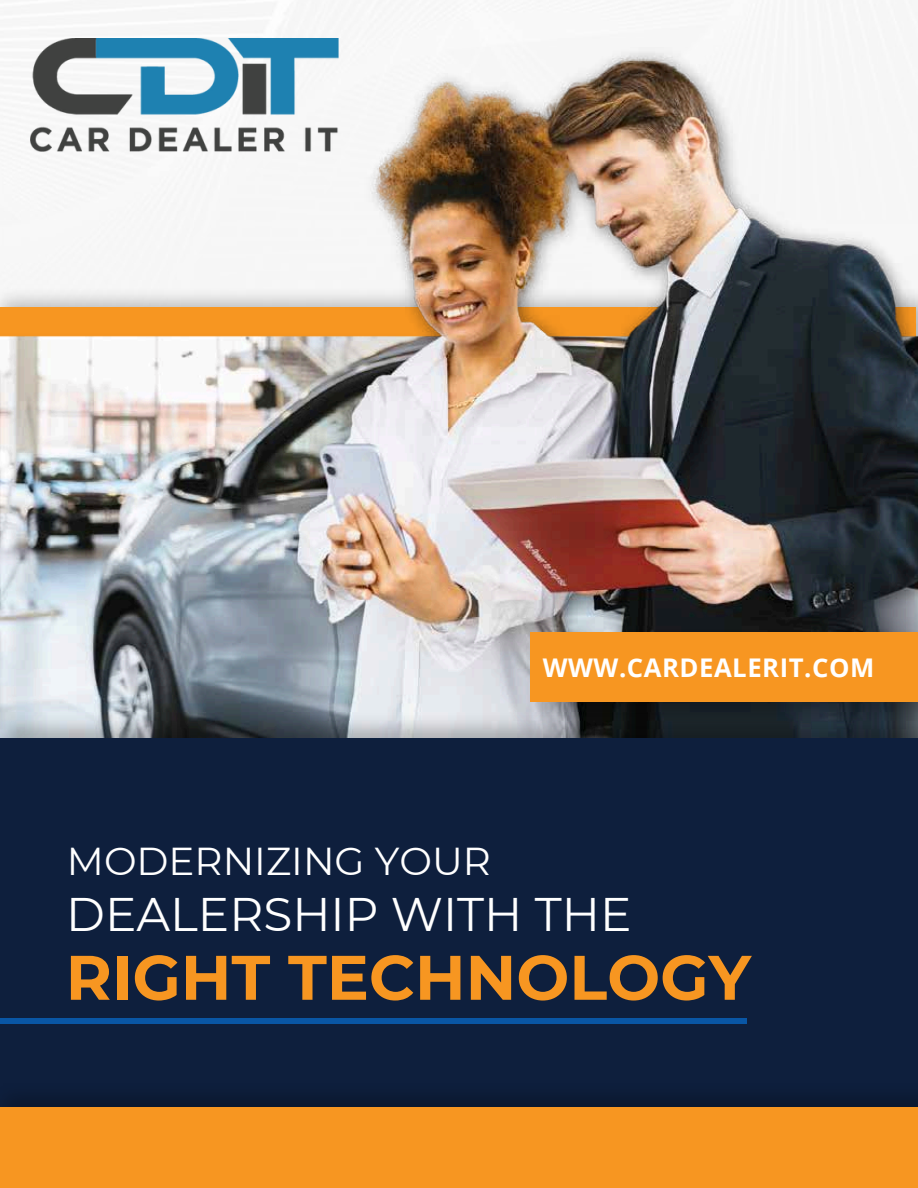
<style>
.page{position:relative;width:918px;height:1188px;background:#fff}
.page>*{position:absolute;margin:0;border:0;box-sizing:border-box;transform-origin:0 0}
.t1{font:700 62.7px "Montserrat";color:#f79621}
.t2{font:47.1px "Montserrat";color:#fff}
.t3{font:38.85px "Montserrat";color:#fff}
.t4{font:700 25.8px "Open Sans";letter-spacing:.02em;color:#fff}
</style>
<div class="page">
<img style="left:0;top:47px;width:918px;height:658px">
<img style="left:0;top:705px;width:918px;height:33px">
<div style="left:0;top:738px;width:918px;height:450px;background:#0e1f3d"></div>
<hr style="left:0;top:1019px;width:747px;height:4px;background:#0956a5">
<div style="left:0;top:1107px;width:918px;height:81px;background:#f79621"></div>
<img style="left:518px;top:621px;width:400px;height:115px">
<div style="left:530px;top:633px;width:388px;height:69px;background:#f79621"></div>
<img style="left:30px;top:38px;width:308px;height:114px">
<p class="t4" style="left:543px;top:649px;width:333px">WWW.CARDEALERIT.COM</p>
<p class="t3" style="left:67px;top:837px;width:425px">MODERNIZING YOUR</p>
<p class="t2" style="left:66px;top:885px;width:567px">DEALERSHIP WITH THE</p>
<p class="t1" style="left:66px;top:939px;width:687px">RIGHT TECHNOLOGY</p>
</div>
